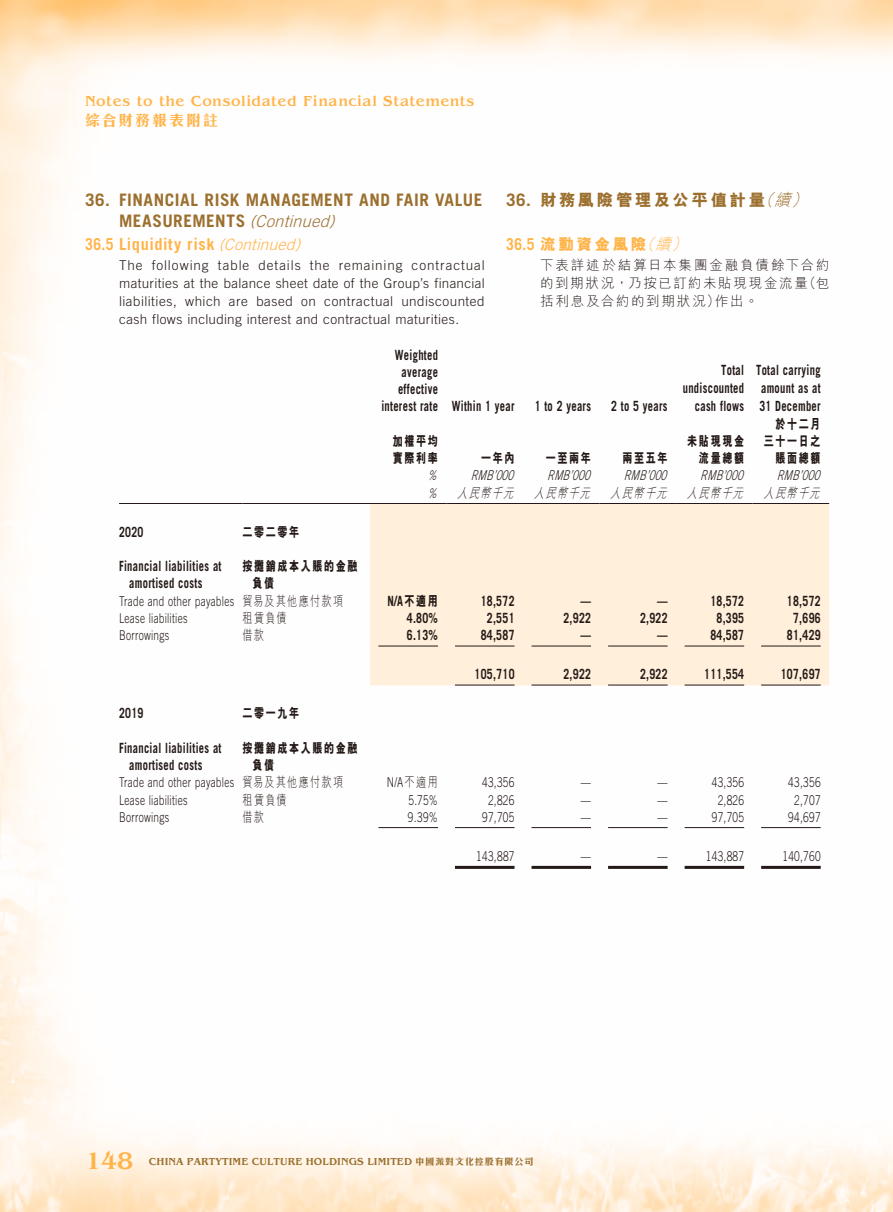
<style>
.page{position:relative;width:893px;height:1212px;background:#fff}
.page>*{position:absolute;margin:0;border:0;box-sizing:border-box;transform-origin:0 0}
.t1{font:500 24.75px "Benguiat Std";color:#ffb449}
.t2{font:700 17.25px/21px "Trade Gothic LT Std";letter-spacing:.03em;color:#9b6f2d}
.t3{font:700 16.5px "Trade Gothic LT Std";letter-spacing:.035em;color:#ffb449;scale:.85 1}
.t4{font:800 16.5px "M Hei HK";letter-spacing:.155em;color:#9b6f2d}
.t5{font:800 15.75px "M Hei HK";letter-spacing:.155em;color:#ffb449}
.t6{font:500 15px "Benguiat Std";letter-spacing:.04em;color:#ffb449}
.t7{font:700 15px "C Hei 3 HK";letter-spacing:.125em;color:#ffb449}
.t8{font:700 14.1px/18px "Trade Gothic LT Std";letter-spacing:.03em;color:#231916;scale:.75 1}
.t9{font:300 13.5px "Trade Gothic LT Std";letter-spacing:.03em;color:#231916;scale:.75 1}
.t10{font:300 13.5px/18px "Trade Gothic LT Std";letter-spacing:.03em;color:#231916;text-align:justify}
.t11{font:800 13.5px/17.2px "M Hei HK";letter-spacing:.155em;color:#231916;scale:.75 1}
.t12{font:300 13.5px/18px "M Hei HK";letter-spacing:.125em;color:#231916;text-align:justify}
.t13{font:italic 300 13.5px "Trade Gothic LT Std";color:#231916;scale:.75 1}
.t14{font:italic 300 13.5px "M Hei HK";color:#231916;scale:.75 1}
.t15{font:300 13.5px "M Hei HK";letter-spacing:.125em;color:#231916;scale:.75 1}
.t16{font:500 10.5px "Benguiat Std";letter-spacing:.01em;color:#9b6f2d}
.s1{font-family:"Trade Gothic LT Std";font-weight:700;font-size:17.25px}
.s2{font-weight:300;font-style:italic}
.s3{font-family:"Trade Gothic LT Std";font-weight:700;font-size:16.5px}
.s4{font-weight:300;font-style:italic;font-size:16.5px}
.s5{font-weight:300;font-style:italic;font-size:15.75px}
.s6{font-family:"Trade Gothic LT Std"}
.s7{font-family:"M Hei HK"}
.s8{font-family:"M Hei HK";font-weight:800;font-size:13.5px}
.s9{font-family:"C Hei 3 HK";font-weight:700;font-size:9px}
</style>
<div class="page">
<img style="left:0;top:0;width:892px;height:1212px">
<div style="left:370px;top:504px;width:459px;height:181px;background:#ffefdb"></div>
<hr style="left:119px;top:503px;width:123px;height:1px;background:#231916">
<hr style="left:242px;top:503px;width:128px;height:1px;background:#231916">
<hr style="left:370px;top:503px;width:76px;height:1px;background:#231916">
<hr style="left:446px;top:503px;width:77px;height:1px;background:#231916">
<hr style="left:523px;top:503px;width:77px;height:1px;background:#231916">
<hr style="left:600px;top:503px;width:76px;height:1px;background:#231916">
<hr style="left:676px;top:503px;width:77px;height:1px;background:#231916">
<hr style="left:753px;top:503px;width:76px;height:1px;background:#231916">
<hr style="left:378px;top:646px;width:60px;height:1px;background:#231916">
<hr style="left:455px;top:646px;width:59px;height:1px;background:#231916">
<hr style="left:531px;top:646px;width:60px;height:1px;background:#231916">
<hr style="left:608px;top:646px;width:60px;height:1px;background:#231916">
<hr style="left:685px;top:646px;width:59px;height:1px;background:#231916">
<hr style="left:761px;top:646px;width:60px;height:1px;background:#231916">
<hr style="left:455px;top:685px;width:59px;height:1px;background:#231916">
<hr style="left:531px;top:685px;width:60px;height:1px;background:#231916">
<hr style="left:608px;top:685px;width:60px;height:1px;background:#231916">
<hr style="left:685px;top:685px;width:59px;height:1px;background:#231916">
<hr style="left:761px;top:685px;width:60px;height:1px;background:#231916">
<hr style="left:378px;top:827px;width:60px;height:1px;background:#231916">
<hr style="left:455px;top:827px;width:59px;height:1px;background:#231916">
<hr style="left:531px;top:827px;width:60px;height:1px;background:#231916">
<hr style="left:608px;top:827px;width:60px;height:1px;background:#231916">
<hr style="left:685px;top:827px;width:59px;height:1px;background:#231916">
<hr style="left:761px;top:827px;width:60px;height:1px;background:#231916">
<hr style="left:455px;top:866px;width:59px;height:3px;background:#231916">
<hr style="left:531px;top:866px;width:60px;height:3px;background:#231916">
<hr style="left:608px;top:866px;width:60px;height:3px;background:#231916">
<hr style="left:685px;top:866px;width:59px;height:3px;background:#231916">
<hr style="left:761px;top:866px;width:60px;height:3px;background:#231916">
<p class="t6" style="left:85px;top:93px;width:391px">Notes to the Consolidated Financial Statements</p>
<p class="t7" style="left:85px;top:112px;width:135px">綜合財務報表附註</p>
<p class="t4" style="left:506px;top:192px;width:307px"><span class="s1">36.</span> 財務風險管理及公平值計量<span class="s2">（續）</span></p>
<p class="t5" style="left:506px;top:236px;width:187px"><span class="s3">36.5</span> 流動資金風險<span class="s2">（續）</span></p>
<p class="t12" style="left:540px;top:256px;width:291px">下表詳述於結算日本集團金融負債餘下合約的到期狀況，乃按已訂約未貼現現金流量（包括利息及合約的到期狀況）作出。</p>
<p class="t2" style="left:119px;top:189px;width:365px;text-indent:-34px">36. FINANCIAL RISK MANAGEMENT AND FAIR VALUE<br>MEASUREMENTS <span class="s4">(Continued)</span></p>
<p class="t3" style="left:85px;top:234px;width:260px">36.5 Liquidity risk <span class="s5">(Continued)</span></p>
<p class="t10" style="left:119px;top:256px;width:367px">The following table details the remaining contractual maturities at the balance sheet date of the Group’s financial liabilities, which are based on contractual undiscounted cash flows including interest and contractual maturities.</p>
<p class="t8" style="left:395px;top:345px;width:59px">Weighted</p>
<p class="t8" style="left:402px;top:363px;width:50px">average</p>
<p class="t8" style="left:398px;top:380px;width:55px">effective</p>
<p class="t8" style="left:381px;top:397px;width:179px">interest rate Within 1 year</p>
<p class="t8" style="left:535px;top:397px;width:77px">1 to 2 years</p>
<p class="t8" style="left:611px;top:397px;width:77px">2 to 5 years</p>
<p class="t8" style="left:683px;top:361px;width:83px;text-align:right">Total undiscounted cash flows</p>
<p class="t8" style="left:756px;top:361px;width:88px;text-align:justify">Total carrying amount as at 31 December</p>
<p class="t11" style="left:393px;top:432px;width:62px">加權平均實際利率</p>
<p class="t11" style="left:481px;top:449px;width:46px">一年內</p>
<p class="t11" style="left:546px;top:449px;width:62px">一至兩年</p>
<p class="t11" style="left:622px;top:449px;width:62px">兩至五年</p>
<p class="t11" style="left:687px;top:432px;width:77px;text-align:right">未貼現現金流量總額</p>
<p class="t11" style="left:764px;top:415px;width:77px;text-align:right">於十二月三十一日之賬面總額</p>
<p class="t13" style="left:428px;top:468px;width:19px">%</p>
<p class="t13" style="left:471px;top:468px;width:64px">RMB’000</p>
<p class="t13" style="left:547px;top:468px;width:64px">RMB’000</p>
<p class="t13" style="left:624px;top:468px;width:64px">RMB’000</p>
<p class="t13" style="left:700px;top:468px;width:64px">RMB’000</p>
<p class="t13" style="left:777px;top:468px;width:64px">RMB’000</p>
<p class="t14" style="left:428px;top:486px;width:120px"><span class="s6">%</span> 人民幣千元</p>
<p class="t14" style="left:534px;top:486px;width:81px">人民幣千元</p>
<p class="t14" style="left:610px;top:486px;width:81px">人民幣千元</p>
<p class="t14" style="left:687px;top:486px;width:81px">人民幣千元</p>
<p class="t14" style="left:763px;top:486px;width:81px">人民幣千元</p>
<p class="t8" style="left:119px;top:522px;width:34px">2020</p>
<p class="t11" style="left:242px;top:523px;width:77px">二零二零年</p>
<p class="t8" style="left:129px;top:557px;width:125px;line-height:17.2px;text-indent:-10px">Financial liabilities at amortised costs</p>
<p class="t11" style="left:253px;top:557px;width:142px;text-indent:-10px">按攤銷成本入賬的金融負債</p>
<p class="t9" style="left:119px;top:593px;width:300px">Trade and other payables <span class="s7">貿易及其他應付款項</span></p>
<p class="t8" style="left:387px;top:591px;width:69px">N/A<span class="s8">不適用</span></p>
<p class="t8" style="left:481px;top:591px;width:47px">18,572</p>
<p class="t8" style="left:580px;top:591px;width:16px">—</p>
<p class="t8" style="left:657px;top:591px;width:16px">—</p>
<p class="t8" style="left:710px;top:591px;width:47px">18,572</p>
<p class="t8" style="left:787px;top:591px;width:47px">18,572</p>
<p class="t9" style="left:119px;top:610px;width:93px">Lease liabilities</p>
<p class="t15" style="left:242px;top:611px;width:61px">租賃負債</p>
<p class="t8" style="left:407px;top:609px;width:43px">4.80%</p>
<p class="t8" style="left:487px;top:609px;width:38px">2,551</p>
<p class="t8" style="left:563px;top:609px;width:38px">2,922</p>
<p class="t8" style="left:640px;top:609px;width:38px">2,922</p>
<p class="t8" style="left:716px;top:609px;width:38px">8,395</p>
<p class="t8" style="left:793px;top:609px;width:38px">7,696</p>
<p class="t9" style="left:119px;top:627px;width:69px">Borrowings</p>
<p class="t15" style="left:242px;top:628px;width:30px">借款</p>
<p class="t8" style="left:407px;top:626px;width:43px">6.13%</p>
<p class="t8" style="left:481px;top:626px;width:47px">84,587</p>
<p class="t8" style="left:580px;top:626px;width:16px">—</p>
<p class="t8" style="left:657px;top:626px;width:16px">—</p>
<p class="t8" style="left:710px;top:626px;width:47px">84,587</p>
<p class="t8" style="left:787px;top:626px;width:47px">81,429</p>
<p class="t8" style="left:475px;top:665px;width:55px">105,710</p>
<p class="t8" style="left:563px;top:665px;width:38px">2,922</p>
<p class="t8" style="left:640px;top:665px;width:38px">2,922</p>
<p class="t8" style="left:704px;top:665px;width:55px">111,554</p>
<p class="t8" style="left:781px;top:665px;width:55px">107,697</p>
<p class="t8" style="left:119px;top:704px;width:34px">2019</p>
<p class="t11" style="left:242px;top:704px;width:77px">二零一九年</p>
<p class="t8" style="left:129px;top:739px;width:125px;line-height:17.2px;text-indent:-10px">Financial liabilities at amortised costs</p>
<p class="t11" style="left:253px;top:739px;width:142px;text-indent:-10px">按攤銷成本入賬的金融負債</p>
<p class="t9" style="left:119px;top:774px;width:300px">Trade and other payables <span class="s7">貿易及其他應付款項</span></p>
<p class="t9" style="left:387px;top:774px;width:70px">N/A<span class="s7">不適用</span></p>
<p class="t9" style="left:482px;top:774px;width:45px">43,356</p>
<p class="t9" style="left:581px;top:774px;width:15px">—</p>
<p class="t9" style="left:657px;top:774px;width:15px">—</p>
<p class="t9" style="left:712px;top:774px;width:45px">43,356</p>
<p class="t9" style="left:788px;top:774px;width:45px">43,356</p>
<p class="t9" style="left:119px;top:792px;width:93px">Lease liabilities</p>
<p class="t15" style="left:242px;top:793px;width:61px">租賃負債</p>
<p class="t9" style="left:408px;top:792px;width:41px">5.75%</p>
<p class="t9" style="left:488px;top:792px;width:37px">2,826</p>
<p class="t9" style="left:581px;top:792px;width:15px">—</p>
<p class="t9" style="left:657px;top:792px;width:15px">—</p>
<p class="t9" style="left:718px;top:792px;width:37px">2,826</p>
<p class="t9" style="left:794px;top:792px;width:37px">2,707</p>
<p class="t9" style="left:119px;top:809px;width:69px">Borrowings</p>
<p class="t15" style="left:242px;top:810px;width:30px">借款</p>
<p class="t9" style="left:408px;top:809px;width:42px">9.39%</p>
<p class="t9" style="left:482px;top:809px;width:45px">97,705</p>
<p class="t9" style="left:581px;top:809px;width:15px">—</p>
<p class="t9" style="left:657px;top:809px;width:15px">—</p>
<p class="t9" style="left:712px;top:809px;width:45px">97,705</p>
<p class="t9" style="left:788px;top:809px;width:45px">94,697</p>
<p class="t9" style="left:476px;top:848px;width:53px">143,887</p>
<p class="t9" style="left:581px;top:848px;width:15px">—</p>
<p class="t9" style="left:657px;top:848px;width:15px">—</p>
<p class="t9" style="left:706px;top:848px;width:53px">143,887</p>
<p class="t9" style="left:782px;top:848px;width:53px">140,760</p>
<h1 class="t1" style="left:85px;top:1146px;width:50px">148</h1>
<p class="t16" style="left:149px;top:1156px;width:386px">CHINA PARTYTIME CULTURE HOLDINGS LIMITED <span class="s9">中國派對文化控股有限公司</span></p>
</div>
